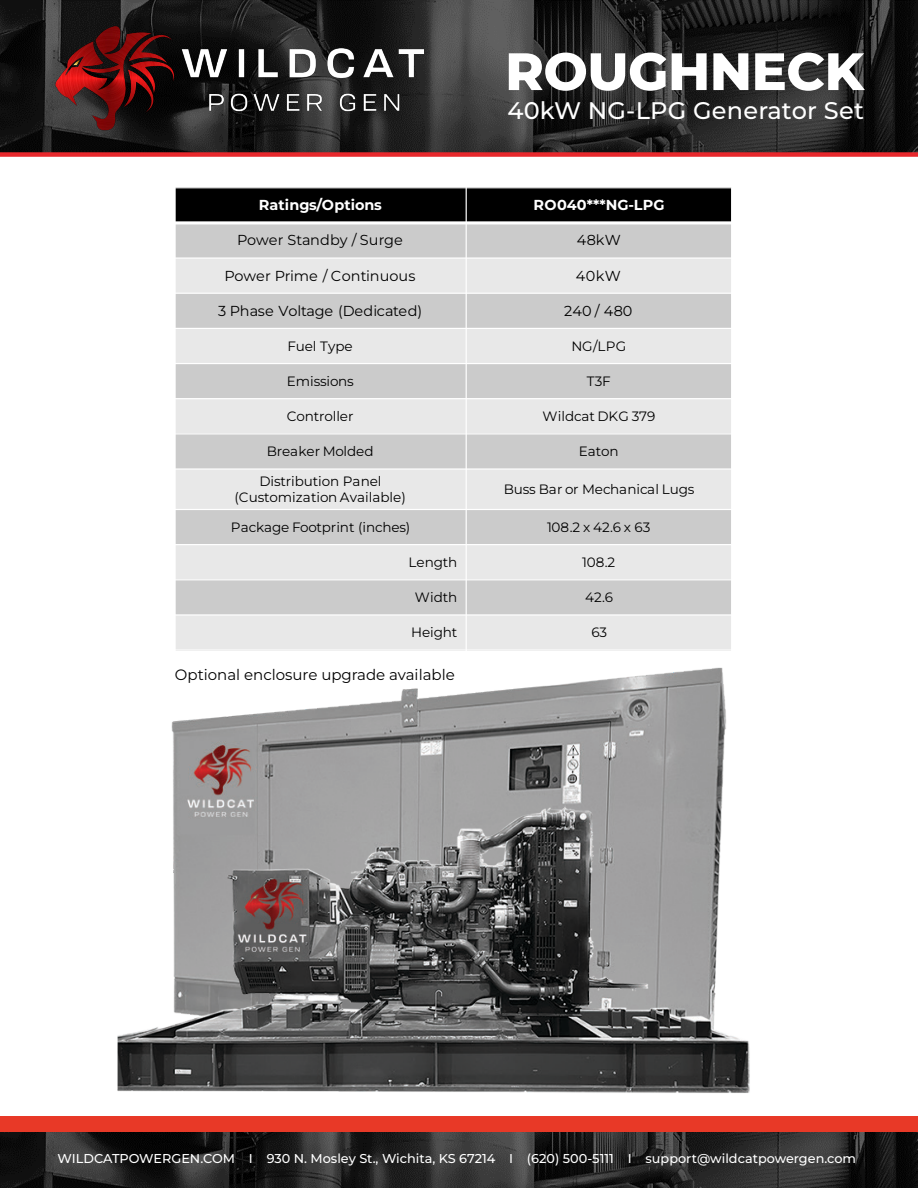
<style>
.page{position:relative;width:918px;height:1188px;background:#fff}
.page>*{position:absolute;margin:0;border:0;box-sizing:border-box;transform-origin:0 0}
.t1{font:800 52.5px "Montserrat";letter-spacing:-.01em;color:#fff}
.t2{font:500 24px "Montserrat";letter-spacing:.01em;color:#fff}
.t3{font:15px "Montserrat";color:#000}
.t4{font:14.4px "Montserrat";color:#000}
.t5{font:700 14.4px "Montserrat";letter-spacing:.01em;color:#fff}
.t6{font:13.5px/16.2px "Montserrat";letter-spacing:-.005em;color:#000;text-align:center}
.t7{font:500 12.9px "Montserrat";color:#fff}
</style>
<div class="page">
<img style="left:0;top:0;width:918px;height:152px">
<div style="left:0;top:152px;width:918px;height:5px;background:#e7282c"></div>
<img style="left:0;top:1132px;width:918px;height:56px">
<div style="left:0;top:1117px;width:918px;height:15px;background:#e83927"></div>
<img style="left:36px;top:24px;width:387px;height:108px">
<div style="left:175px;top:188px;width:291px;height:35px;background:#000"></div>
<div style="left:466px;top:188px;width:266px;height:35px;background:#000"></div>
<div style="left:175px;top:223px;width:291px;height:35px;background:#cbcbcb"></div>
<div style="left:466px;top:223px;width:266px;height:35px;background:#cbcbcb"></div>
<div style="left:175px;top:258px;width:291px;height:35px;background:#e8e8e8"></div>
<div style="left:466px;top:258px;width:266px;height:35px;background:#e8e8e8"></div>
<div style="left:175px;top:293px;width:291px;height:35px;background:#cbcbcb"></div>
<div style="left:466px;top:293px;width:266px;height:35px;background:#cbcbcb"></div>
<div style="left:175px;top:328px;width:291px;height:36px;background:#e8e8e8"></div>
<div style="left:466px;top:328px;width:266px;height:36px;background:#e8e8e8"></div>
<div style="left:175px;top:364px;width:291px;height:35px;background:#cbcbcb"></div>
<div style="left:466px;top:364px;width:266px;height:35px;background:#cbcbcb"></div>
<div style="left:175px;top:399px;width:291px;height:35px;background:#e8e8e8"></div>
<div style="left:466px;top:399px;width:266px;height:35px;background:#e8e8e8"></div>
<div style="left:175px;top:434px;width:291px;height:35px;background:#cbcbcb"></div>
<div style="left:466px;top:434px;width:266px;height:35px;background:#cbcbcb"></div>
<div style="left:175px;top:469px;width:291px;height:40px;background:#e8e8e8"></div>
<div style="left:466px;top:469px;width:266px;height:40px;background:#e8e8e8"></div>
<div style="left:175px;top:509px;width:291px;height:36px;background:#cbcbcb"></div>
<div style="left:466px;top:509px;width:266px;height:36px;background:#cbcbcb"></div>
<div style="left:175px;top:545px;width:291px;height:35px;background:#e8e8e8"></div>
<div style="left:466px;top:545px;width:266px;height:35px;background:#e8e8e8"></div>
<div style="left:175px;top:580px;width:291px;height:35px;background:#cbcbcb"></div>
<div style="left:466px;top:580px;width:266px;height:35px;background:#cbcbcb"></div>
<div style="left:175px;top:615px;width:291px;height:35px;background:#e8e8e8"></div>
<div style="left:466px;top:615px;width:266px;height:35px;background:#e8e8e8"></div>
<hr style="left:466px;top:187px;width:1px;height:463px;background:#fff">
<hr style="left:174px;top:221px;width:558px;height:3px;background:#fff">
<hr style="left:174px;top:257px;width:558px;height:2px;background:#fff">
<hr style="left:174px;top:293px;width:558px;height:1px;background:#fff">
<hr style="left:174px;top:328px;width:558px;height:1px;background:#fff">
<hr style="left:174px;top:363px;width:558px;height:1px;background:#fff">
<hr style="left:174px;top:398px;width:558px;height:1px;background:#fff">
<hr style="left:174px;top:433px;width:558px;height:1px;background:#fff">
<hr style="left:174px;top:468px;width:558px;height:2px;background:#fff">
<hr style="left:174px;top:509px;width:558px;height:1px;background:#fff">
<hr style="left:174px;top:544px;width:558px;height:1px;background:#fff">
<hr style="left:174px;top:579px;width:558px;height:1px;background:#fff">
<hr style="left:174px;top:614px;width:558px;height:2px;background:#fff">
<hr style="left:174px;top:187px;width:2px;height:463px;background:#fff">
<hr style="left:731px;top:187px;width:1px;height:463px;background:#fff">
<img style="left:171px;top:667px;width:556px;height:132px">
<img style="left:117px;top:799px;width:633px;height:294px">
<h1 class="t1" style="left:505px;top:36px;width:360px">ROUGHNECK</h1>
<h2 class="t2" style="left:508px;top:94px;width:358px">40kW NG-LPG Generator Set</h2>
<p class="t5" style="left:259px;top:196px;width:125px">Ratings/Options</p>
<p class="t5" style="left:534px;top:196px;width:133px">RO040***NG-LPG</p>
<p class="t4" style="left:237px;top:231px;width:167px">Power Standby / Surge</p>
<p class="t4" style="left:577px;top:231px;width:46px">48kW</p>
<p class="t4" style="left:224px;top:266px;width:193px">Power Prime / Continuous</p>
<p class="t4" style="left:576px;top:266px;width:46px">40kW</p>
<p class="t4" style="left:218px;top:301px;width:206px">3 Phase Voltage (Dedicated)</p>
<p class="t4" style="left:564px;top:301px;width:70px">240 / 480</p>
<p class="t6" style="left:288px;top:337px;width:67px">Fuel Type</p>
<p class="t6" style="left:571px;top:337px;width:56px">NG/LPG</p>
<p class="t6" style="left:287px;top:373px;width:69px">Emissions</p>
<p class="t6" style="left:587px;top:373px;width:25px">T3F</p>
<p class="t6" style="left:287px;top:408px;width:68px">Controller</p>
<p class="t6" style="left:543px;top:408px;width:114px">Wildcat DKG 379</p>
<p class="t6" style="left:267px;top:443px;width:108px">Breaker Molded</p>
<p class="t6" style="left:579px;top:443px;width:41px">Eaton</p>
<p class="t6" style="left:234px;top:473px;width:173px">Distribution Panel (Customization Available)</p>
<p class="t6" style="left:504px;top:481px;width:192px">Buss Bar or Mechanical Lugs</p>
<p class="t6" style="left:231px;top:519px;width:181px">Package Footprint (inches)</p>
<p class="t6" style="left:547px;top:519px;width:105px">108.2 x 42.6 x 63</p>
<p class="t6" style="left:409px;top:554px;width:50px">Length</p>
<p class="t6" style="left:582px;top:554px;width:34px">108.2</p>
<p class="t6" style="left:415px;top:589px;width:44px">Width</p>
<p class="t6" style="left:585px;top:589px;width:30px">42.6</p>
<p class="t6" style="left:411px;top:624px;width:48px">Height</p>
<p class="t6" style="left:591px;top:624px;width:17px">63</p>
<p class="t6" style="left:381px;top:659px;width:78px">Weight Dry</p>
<p class="t3" style="left:175px;top:665px;width:281px">Optional enclosure upgrade available</p>
<p class="t7" style="left:58px;top:1150px;width:800px">WILDCATPOWERGEN.COM I 930 N. Mosley St., Wichita, KS 67214 I (620) 500-5111 I support@wildcatpowergen.com</p>
</div>
